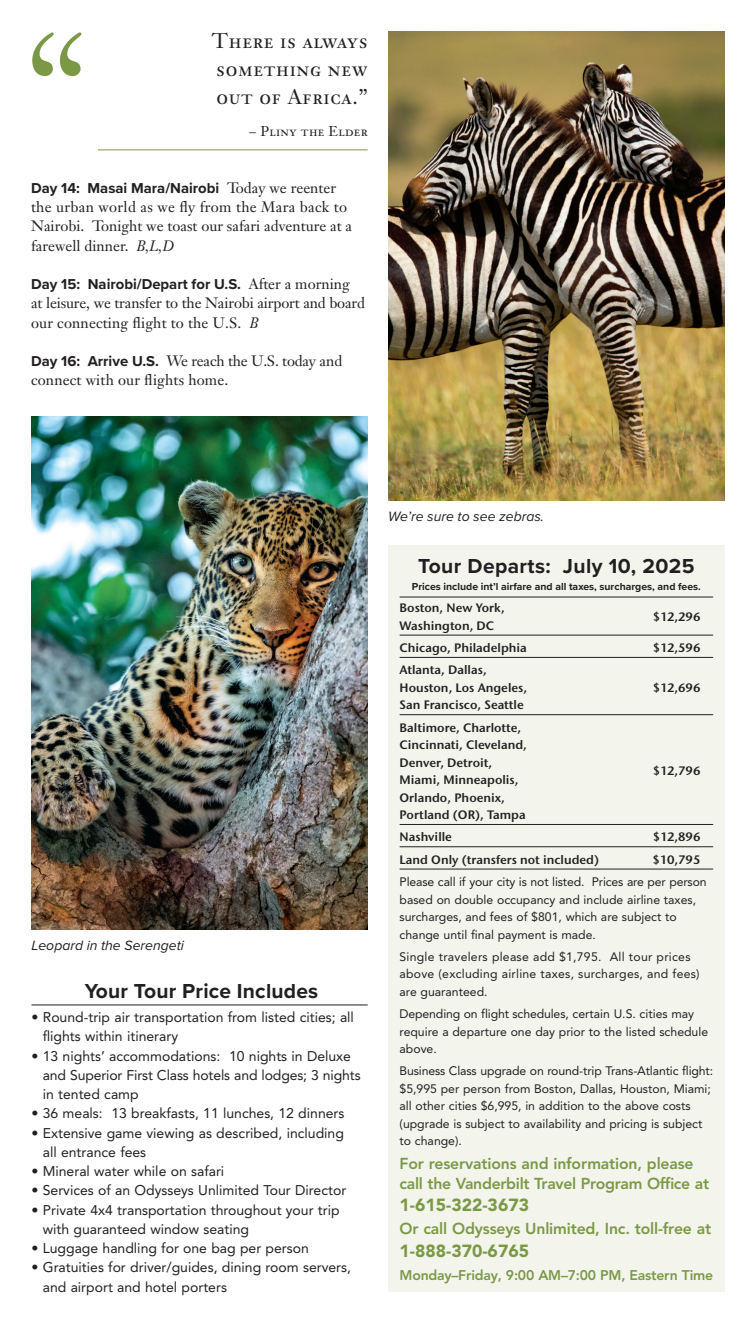
<style>
.page{position:relative;width:756px;height:1323px;background:#fff}
.page>*{position:absolute;margin:0;border:0;box-sizing:border-box;transform-origin:0 0}
.t1{font:700 21px "Proxima Nova";letter-spacing:.01em;color:#231f20}
.t2{font:21px/28px "Janson Text LT Pro";letter-spacing:.03em;color:#231f20;text-align:justify}
.Phone_Number{font:900 17.5px "Avenir LT Pro";color:#7b9945}
.Reservations{font:800 15.75px/19.2px "Avenir LT Pro";letter-spacing:-.01em;color:#7b9945}
.t3{font:14.88px/19.2px "Janson Text LT Pro";color:#231f20}
.Bullets{font:14px/19.2px "Avenir LT Pro";color:#231f20}
.t4{font:italic 14px "Proxima Nova";color:#231f20}
.Contact_Time{font:800 14px "Avenir LT Pro";letter-spacing:-.015em;color:#7b9945}
.t5{font:14px "Janson Text LT Pro";letter-spacing:.02em;color:#231f20}
.Copy{font:12.25px/17.5px "Avenir LT Pro";color:#231f20}
.City_Price{font:600 12.25px/17.5px "Stone Sans ITC Pro";color:#231f20}
.Copy-2{font:12.25px/17.5px "Avenir LT Pro";letter-spacing:.02em;color:#231f20}
.t6{font:700 10.5px "Proxima Nova";color:#231f20}
.s1{font-family:"Proxima Nova";font-weight:700}
.s2{font-style:italic}
</style>
<div class="page">
<hr style="left:32px;top:1005px;width:336px;height:1px;background:#231f20">
<div style="left:388px;top:545px;width:337px;height:746px;background:#f3f5ed"></div>
<hr style="left:400px;top:597px;width:313px;height:1px;background:#231f20">
<hr style="left:400px;top:635px;width:313px;height:1px;background:#231f20">
<hr style="left:400px;top:657px;width:313px;height:1px;background:#231f20">
<hr style="left:400px;top:714px;width:313px;height:1px;background:#231f20">
<hr style="left:400px;top:824px;width:313px;height:1px;background:#231f20">
<hr style="left:400px;top:846px;width:313px;height:1px;background:#231f20">
<hr style="left:400px;top:869px;width:313px;height:1px;background:#231f20">
<hr style="left:98px;top:150px;width:270px;height:1px;background:#7b9945">
<svg style="left:32px;top:32px;width:49px;height:44px"></svg>
<img style="left:388px;top:32px;width:336px;height:469px">
<img style="left:31px;top:417px;width:336px;height:512px">
<p class="t2" style="left:212px;top:27px;width:157px">There is always something new out of Africa.”</p>
<p class="t5" style="left:249px;top:122px;width:120px">– Pliny the Elder</p>
<p class="t3" style="left:31px;top:178px;width:323px"><span class="s1">Day 14: Masai Mara/Nairobi</span> Today we reenter the urban world as we fly from the Mara back to Nairobi. Tonight we toast our safari adventure at a farewell dinner. <span class="s2">B,L,D</span></p>
<p class="t3" style="left:31px;top:274px;width:336px"><span class="s1">Day 15: Nairobi/Depart for U.S.</span> After a morning<br>at leisure, we transfer to the Nairobi airport and board our connecting flight to the U.S. <span class="s2">B</span></p>
<p class="t3" style="left:31px;top:351px;width:313px"><span class="s1">Day 16: Arrive U.S.</span> We reach the U.S. today and connect with our flights home.</p>
<p class="t4" style="left:32px;top:935px;width:154px">Leopard in the Serengeti</p>
<p class="t1" style="left:85px;top:975px;width:235px">Your Tour Price Includes</p>
<p class="Bullets" style="left:43px;top:1007px;width:313px;text-indent:-11px">• Round-trip air transportation from listed cities; all flights within itinerary</p>
<p class="Bullets" style="left:43px;top:1046px;width:319px;text-indent:-11px">• 13 nights’ accommodations: 10 nights in Deluxe and Superior First Class hotels and lodges; 3 nights in tented camp</p>
<p class="Bullets" style="left:32px;top:1104px;width:314px">• 36 meals: 13 breakfasts, 11 lunches, 12 dinners</p>
<p class="Bullets" style="left:43px;top:1123px;width:303px;text-indent:-11px">• Extensive game viewing as described, including all entrance fees</p>
<p class="Bullets" style="left:32px;top:1161px;width:194px">• Mineral water while on safari</p>
<p class="Bullets" style="left:32px;top:1181px;width:316px">• Services of an Odysseys Unlimited Tour Director</p>
<p class="Bullets" style="left:43px;top:1200px;width:298px;text-indent:-11px">• Private 4x4 transportation throughout your trip with guaranteed window seating</p>
<p class="Bullets" style="left:32px;top:1238px;width:279px">• Luggage handling for one bag per person</p>
<p class="Bullets" style="left:43px;top:1258px;width:310px;text-indent:-11px">• Gratuities for driver/guides, dining room servers, and airport and hotel porters</p>
<p class="t4" style="left:388px;top:506px;width:157px">We’re sure to see zebras.</p>
<p class="t1" style="left:418px;top:550px;width:278px">Tour Departs: July 10, 2025</p>
<p class="t6" style="left:412px;top:579px;width:291px">Prices include int’l airfare and all taxes, surcharges, and fees.</p>
<p class="City_Price" style="left:400px;top:599px;width:107px">Boston, New York,</p>
<p class="City_Price" style="left:653px;top:608px;width:49px">$12,296</p>
<p class="City_Price" style="left:400px;top:617px;width:96px">Washington, DC</p>
<p class="City_Price" style="left:400px;top:639px;width:129px">Chicago, Philadelphia</p>
<p class="City_Price" style="left:653px;top:639px;width:49px">$12,596</p>
<p class="City_Price" style="left:400px;top:661px;width:129px">Atlanta, Dallas,<br>Houston, Los Angeles,</p>
<p class="City_Price" style="left:653px;top:679px;width:49px">$12,696</p>
<p class="City_Price" style="left:400px;top:696px;width:126px">San Francisco, Seattle</p>
<p class="City_Price" style="left:400px;top:719px;width:129px">Baltimore, Charlotte,<br>Cincinnati, Cleveland,<br>Denver, Detroit,</p>
<p class="City_Price" style="left:653px;top:762px;width:49px">$12,796</p>
<p class="City_Price" style="left:400px;top:771px;width:128px">Miami, Minneapolis,<br>Orlando, Phoenix,<br>Portland (OR), Tampa</p>
<p class="City_Price" style="left:400px;top:828px;width:54px">Nashville</p>
<p class="City_Price" style="left:653px;top:828px;width:49px">$12,896</p>
<p class="City_Price" style="left:400px;top:851px;width:201px">Land Only (transfers not included)</p>
<p class="City_Price" style="left:653px;top:851px;width:50px">$10,795</p>
<p class="Copy" style="left:400px;top:873px;width:309px">Please call if your city is not listed. Prices are per person based on double occupancy and include airline taxes, surcharges, and fees of $801, which are subject to change until final payment is made.</p>
<p class="Copy-2" style="left:400px;top:948px;width:302px">Single travelers please add $1,795. All tour prices above (excluding airline taxes, surcharges, and fees) are guaranteed.</p>
<p class="Copy" style="left:400px;top:1005px;width:310px">Depending on flight schedules, certain U.S. cities may require a departure one day prior to the listed schedule above.</p>
<p class="Copy" style="left:400px;top:1062px;width:315px">Business Class upgrade on round-trip Trans-Atlantic flight: $5,995 per person from Boston, Dallas, Houston, Miami; all other cities $6,995, in addition to the above costs (upgrade is subject to availability and pricing is subject to change).</p>
<p class="Reservations" style="left:400px;top:1154px;width:311px">For reservations and information, please call the Vanderbilt Travel Program Office at</p>
<p class="Phone_Number" style="left:400px;top:1195px;width:131px">1-615-322-3673</p>
<p class="Reservations" style="left:400px;top:1219px;width:313px">Or call Odysseys Unlimited, Inc. toll-free at</p>
<p class="Phone_Number" style="left:400px;top:1240px;width:131px">1-888-370-6765</p>
<p class="Contact_Time" style="left:400px;top:1267px;width:315px">Monday–Friday, 9:00 AM–7:00 PM, Eastern Time</p>
</div>
